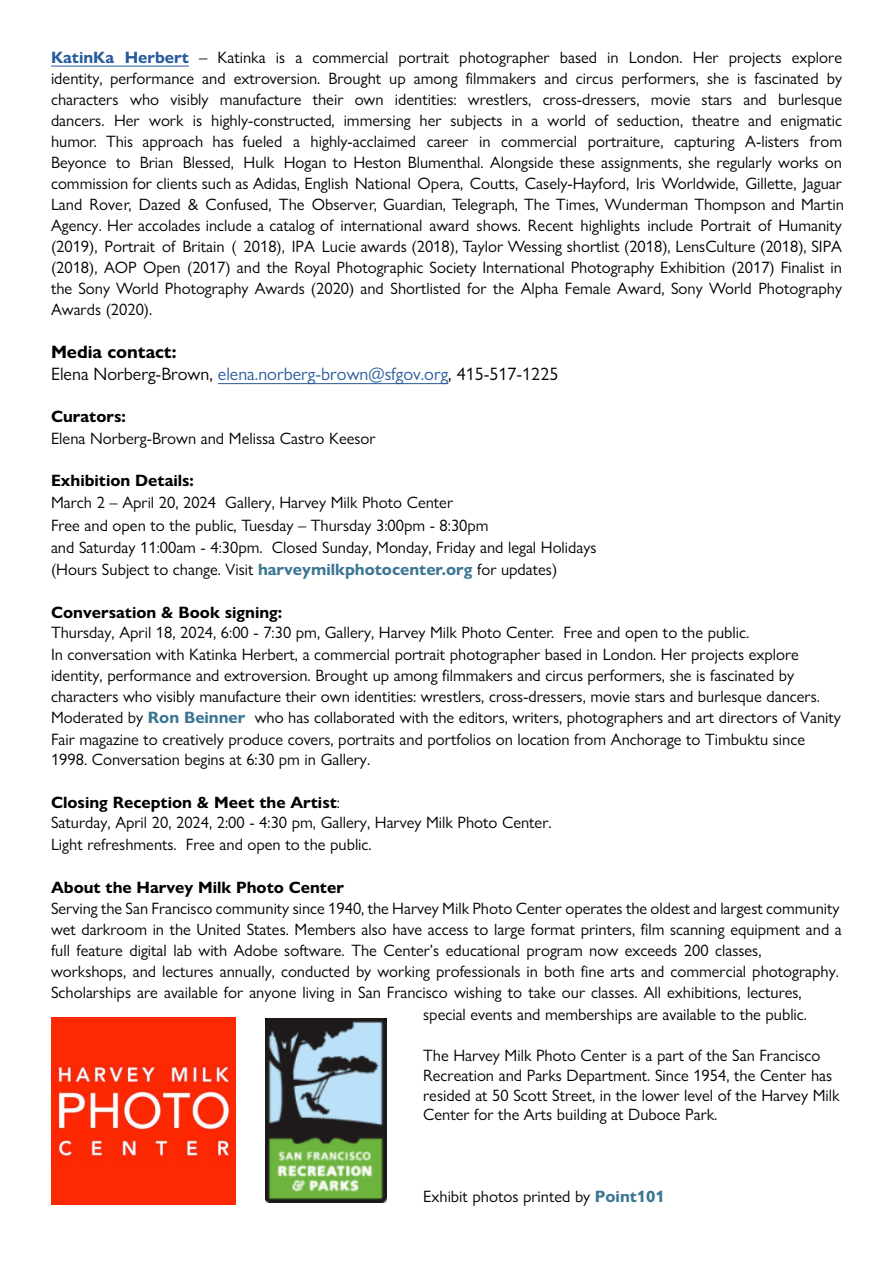
<style>
.page{position:relative;width:893px;height:1263px;background:#fff}
.page>*{position:absolute;margin:0;border:0;box-sizing:border-box;transform-origin:0 0}
.t1{font:18px/22.5px "Gill Sans Nova";color:#000}
.t2{font:16.5px/21px "Gill Sans Nova";color:#000}
.t3{font:700 16.5px "Gill Sans Nova";color:#000}
.s1{font-weight:700;color:#275b9b}
.s2{font-weight:700}
.s3{color:#275b9b}
.s4{font-weight:700;color:#3c7693}
</style>
<div class="page">
<hr style="left:218px;top:383px;width:230px;height:1px;background:#275b9b">
<hr style="left:51px;top:66px;width:138px;height:1px;background:#275b9b">
<img style="left:266px;top:1018px;width:121px;height:185px">
<img style="left:51px;top:1017px;width:185px;height:187px">
<p class="t2" style="left:51px;top:47px;width:794px;text-align:justify"><span class="s1">KatinKa Herbert</span> – Katinka is a commercial portrait photographer based in London. Her projects explore identity, performance and extroversion. Brought up among filmmakers and circus performers, she is fascinated by characters who visibly manufacture their own identities: wrestlers, cross-dressers, movie stars and burlesque dancers. Her work is highly-constructed, immersing her subjects in a world of seduction, theatre and enigmatic humor. This approach has fueled a highly-acclaimed career in commercial portraiture, capturing A-listers from Beyonce to Brian Blessed, Hulk Hogan to Heston Blumenthal. Alongside these assignments, she regularly works on commission for clients such as Adidas, English National Opera, Coutts, Casely-Hayford, Iris Worldwide, Gillette, Jaguar Land Rover, Dazed &amp; Confused, The Observer, Guardian, Telegraph, The Times, Wunderman Thompson and Martin Agency. Her accolades include a catalog of international award shows. Recent highlights include Portrait of Humanity (2019), Portrait of Britain ( 2018), IPA Lucie awards (2018), Taylor Wessing shortlist (2018), LensCulture (2018), SIPA (2018), AOP Open (2017) and the Royal Photographic Society International Photography Exhibition (2017) Finalist in the Sony World Photography Awards (2020) and Shortlisted for the Alpha Female Award, Sony World Photography Awards (2020).</p>
<p class="t1" style="left:51px;top:340px;width:509px"><span class="s2">Media contact:<br></span>Elena Norberg-Brown, <span class="s3">elena.norberg-brown@sfgov.org</span>, 415-517-1225</p>
<p class="t3" style="left:51px;top:406px;width:76px">Curators:</p>
<p class="t2" style="left:51px;top:428px;width:326px">Elena Norberg-Brown and Melissa Castro Keesor</p>
<p class="t3" style="left:51px;top:470px;width:144px">Exhibition Details:</p>
<p class="t2" style="left:51px;top:491px;width:547px;line-height:22.5px">March 2 – April 20, 2024 Gallery, Harvey Milk Photo Center<br>Free and open to the public, Tuesday – Thursday 3:00pm - 8:30pm<br>and Saturday 11:00am - 4:30pm. Closed Sunday, Monday, Friday and legal Holidays (Hours Subject to change. Visit <span class="s4">harveymilkphotocenter.org</span> for updates)</p>
<p class="t3" style="left:51px;top:602px;width:233px">Conversation &amp; Book signing:</p>
<p class="t2" style="left:51px;top:622px;width:791px">Thursday, April 18, 2024, 6:00 - 7:30 pm, Gallery, Harvey Milk Photo Center. Free and open to the public.<br>In conversation with Katinka Herbert, a commercial portrait photographer based in London. Her projects explore identity, performance and extroversion. Brought up among filmmakers and circus performers, she is fascinated by characters who visibly manufacture their own identities: wrestlers, cross-dressers, movie stars and burlesque dancers.<br>Moderated by <span class="s4">Ron Beinner</span> who has collaborated with the editors, writers, photographers and art directors of Vanity Fair magazine to creatively produce covers, portraits and portfolios on location from Anchorage to Timbuktu since 1998. Conversation begins at 6:30 pm in Gallery.</p>
<p class="t2" style="left:51px;top:792px;width:502px;line-height:20.1px"><span class="s2">Closing Reception &amp; Meet the Artist</span>:<br>Saturday, April 20, 2024, 2:00 - 4:30 pm, Gallery, Harvey Milk Photo Center.</p>
<p class="t2" style="left:51px;top:833px;width:322px">Light refreshments. Free and open to the public.</p>
<p class="t3" style="left:51px;top:877px;width:294px">About the Harvey Milk Photo Center</p>
<p class="t2" style="left:51px;top:897px;width:792px">Serving the San Francisco community since 1940, the Harvey Milk Photo Center operates the oldest and largest community wet darkroom in the United States. Members also have access to large format printers, film scanning equipment and a full feature digital lab with Adobe software. The Center’s educational program now exceeds 200 classes,<br>workshops, and lectures annually, conducted by working professionals in both fine arts and commercial photography.<br>Scholarships are available for anyone living in San Francisco wishing to take our classes. All exhibitions, lectures,</p>
<p class="t2" style="left:423px;top:1004px;width:385px">special events and memberships are available to the public.</p>
<p class="t2" style="left:423px;top:1045px;width:418px;line-height:19.8px">The Harvey Milk Photo Center is a part of the San Francisco Recreation and Parks Department. Since 1954, the Center has resided at 50 Scott Street, in the lower level of the Harvey Milk Center for the Arts building at Duboce Park.</p>
<p class="t2" style="left:423px;top:1186px;width:243px">Exhibit photos printed by <span class="s4">Point101</span></p>
</div>
